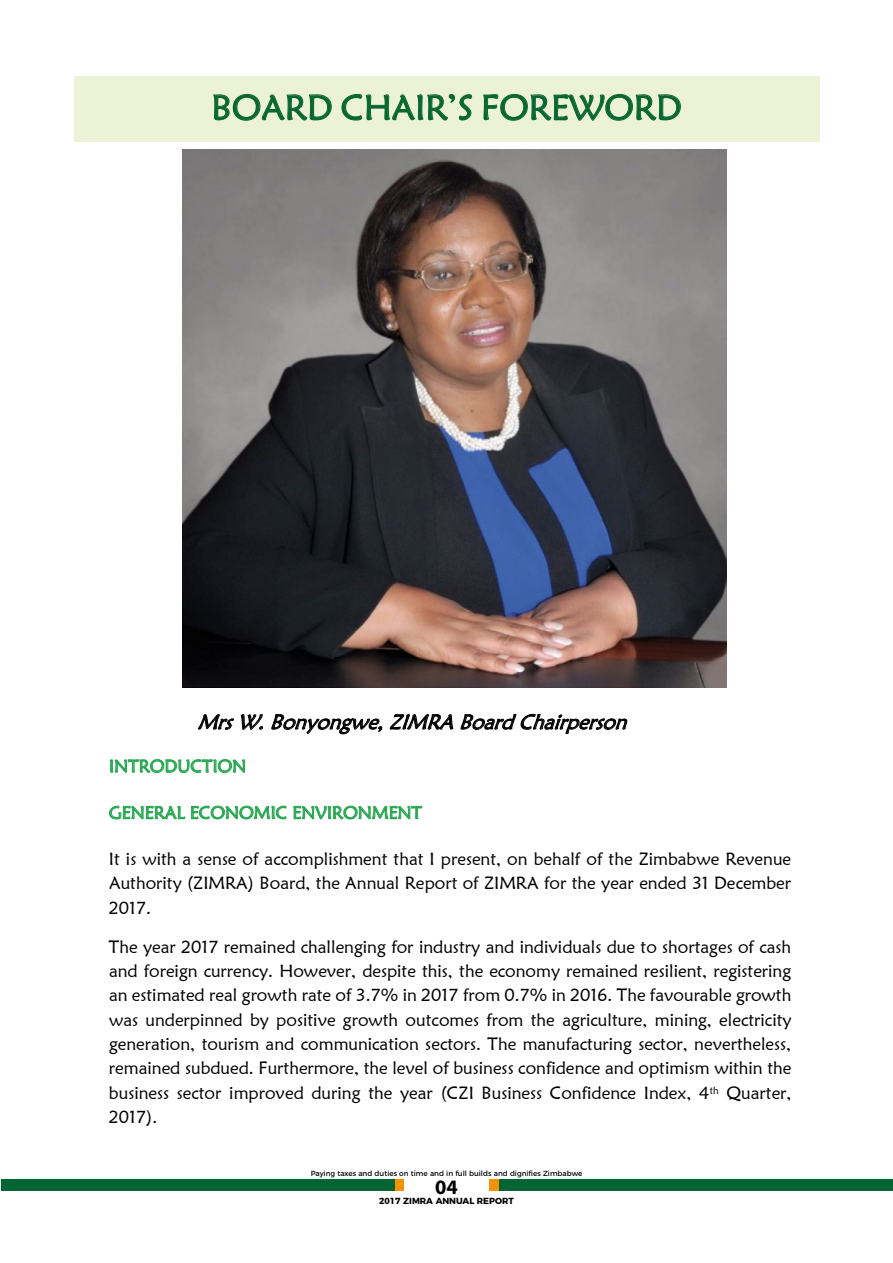
<style>
.page{position:relative;width:893px;height:1263px;background:#fff}
.page>*{position:absolute;margin:0;border:0;box-sizing:border-box;transform-origin:0 0}
.t1{font:35.25px "Maiandra GD";color:#08672f}
.t2{font:italic 20.7px "Maiandra GD";color:#000}
.t3{font:700 20.55px "Myriad Pro";color:#000}
.t4{font:17.7px/24.3px "Maiandra GD";color:#000;text-align:justify}
.t5{font:17.7px "Maiandra GD";color:#29a952}
.t6{font:700 8.85px "Montserrat";color:#000}
.t7{font:7.35px "Montserrat";color:#000}
</style>
<div class="page">
<div style="left:74px;top:76px;width:746px;height:66px;background:#ecf2d6"></div>
<svg style="left:213px;top:93px;width:119px;height:28px"></svg>
<svg style="left:341px;top:93px;width:132px;height:28px"></svg>
<svg style="left:483px;top:93px;width:198px;height:57px"></svg>
<div style="left:10px;top:1179px;width:394px;height:12px;background:#f39200"></div>
<div style="left:489px;top:1179px;width:394px;height:12px;background:#f39200"></div>
<div style="left:1px;top:1179px;width:394px;height:12px;background:#006533"></div>
<div style="left:499px;top:1179px;width:393px;height:12px;background:#006533"></div>
<svg style="left:197px;top:714px;width:67px;height:16px"></svg>
<svg style="left:271px;top:714px;width:112px;height:20px"></svg>
<svg style="left:389px;top:714px;width:239px;height:20px"></svg>
<img style="left:182px;top:150px;width:544px;height:537px">
<svg style="left:109px;top:759px;width:178px;height:61px"></svg>
<svg style="left:293px;top:805px;width:129px;height:15px"></svg>
<h1 class="t1" style="left:211px;top:86px;width:472px">BOARD CHAIR’S FOREWORD</h1>
<p class="t2" style="left:197px;top:709px;width:438px">Mrs W. Bonyongwe, ZIMRA Board Chairperson</p>
<p class="t5" style="left:109px;top:755px;width:139px">INTRODUCTION</p>
<p class="t5" style="left:109px;top:802px;width:315px">GENERAL ECONOMIC ENVIRONMENT</p>
<p class="t4" style="left:109px;top:846px;width:684px">It is with a sense of accomplishment that I present, on behalf of the Zimbabwe Revenue Authority (ZIMRA) Board, the Annual Report of ZIMRA for the year ended 31 December 2017.</p>
<p class="t4" style="left:109px;top:934px;width:684px">The year 2017 remained challenging for industry and individuals due to shortages of cash and foreign currency. However, despite this, the economy remained resilient, registering an estimated real growth rate of 3.7% in 2017 from 0.7% in 2016. The favourable growth was underpinned by positive growth outcomes from the agriculture, mining, electricity generation, tourism and communication sectors. The manufacturing sector, nevertheless, remained subdued. Furthermore, the level of business confidence and optimism within the business sector improved during the year (CZI Business Confidence Index, 4<sup>th</sup> Quarter, 2017).</p>
<p class="t7" style="left:311px;top:1168px;width:273px">Paying taxes and duties on time and in full builds and dignifies Zimbabwe</p>
<p class="t6" style="left:379px;top:1194px;width:136px">2017 ZIMRA ANNUAL REPORT</p>
<p class="t3" style="left:435px;top:1173px;width:24px">04</p>
</div>
